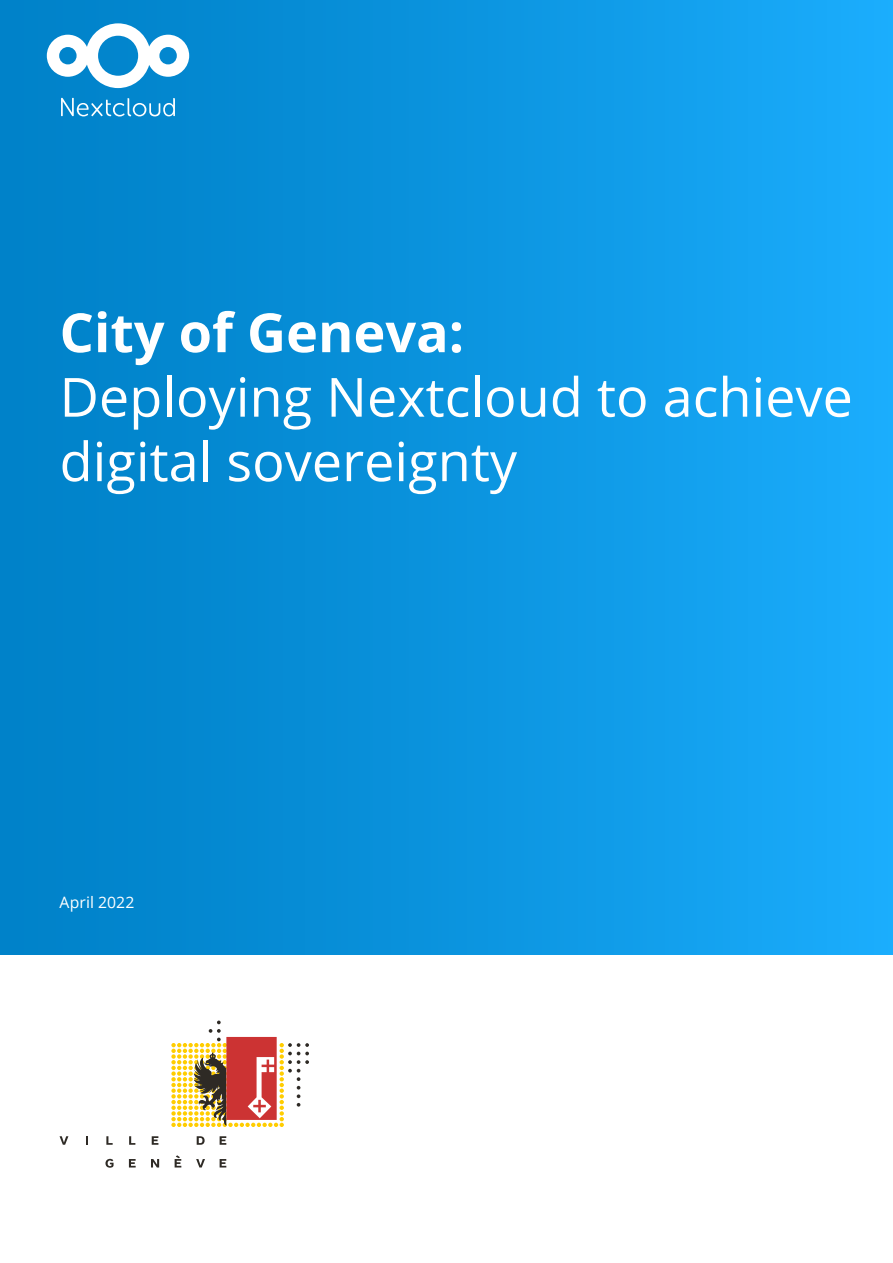
<style>
.page{position:relative;width:893px;height:1263px;background:#fff}
.page>*{position:absolute;margin:0;border:0;box-sizing:border-box;transform-origin:0 0}
.t1{font:54px/64.5px "Open Sans";color:#fff}
.t2{font:700 54px "Open Sans";color:#fff}
.t3{font:15.75px "Open Sans";letter-spacing:.005em;color:#fff}
</style>
<div class="page">
<div style="left:0;top:0;width:893px;height:955px;background:linear-gradient(to right,#007ec5,#1aabfa)"></div>
<svg style="left:47px;top:23px;width:142px;height:65px"></svg>
<svg style="left:61px;top:98px;width:114px;height:19px;background:#3da1d8"></svg>
<svg style="left:197px;top:1136px;width:8px;height:9px"></svg>
<svg style="left:220px;top:1136px;width:6px;height:9px"></svg>
<svg style="left:86px;top:1136px;width:2px;height:9px"></svg>
<svg style="left:152px;top:1136px;width:6px;height:9px"></svg>
<svg style="left:129px;top:1136px;width:6px;height:9px"></svg>
<svg style="left:106px;top:1136px;width:7px;height:9px"></svg>
<svg style="left:196px;top:1159px;width:9px;height:8px"></svg>
<svg style="left:105px;top:1159px;width:9px;height:9px"></svg>
<svg style="left:129px;top:1159px;width:7px;height:8px"></svg>
<svg style="left:220px;top:1159px;width:6px;height:8px"></svg>
<svg style="left:151px;top:1159px;width:8px;height:8px"></svg>
<svg style="left:175px;top:1155px;width:6px;height:12px"></svg>
<svg style="left:60px;top:1136px;width:8px;height:9px"></svg>
<svg style="left:171px;top:1020px;width:138px;height:107px"></svg>
<p class="t2" style="left:60px;top:294px;width:406px">City of Geneva:</p>
<p class="t1" style="left:60px;top:363px;width:795px">Deploying Nextcloud to achieve digital sovereignty</p>
<p class="t3" style="left:60px;top:891px;width:76px">April 2022</p>
</div>
